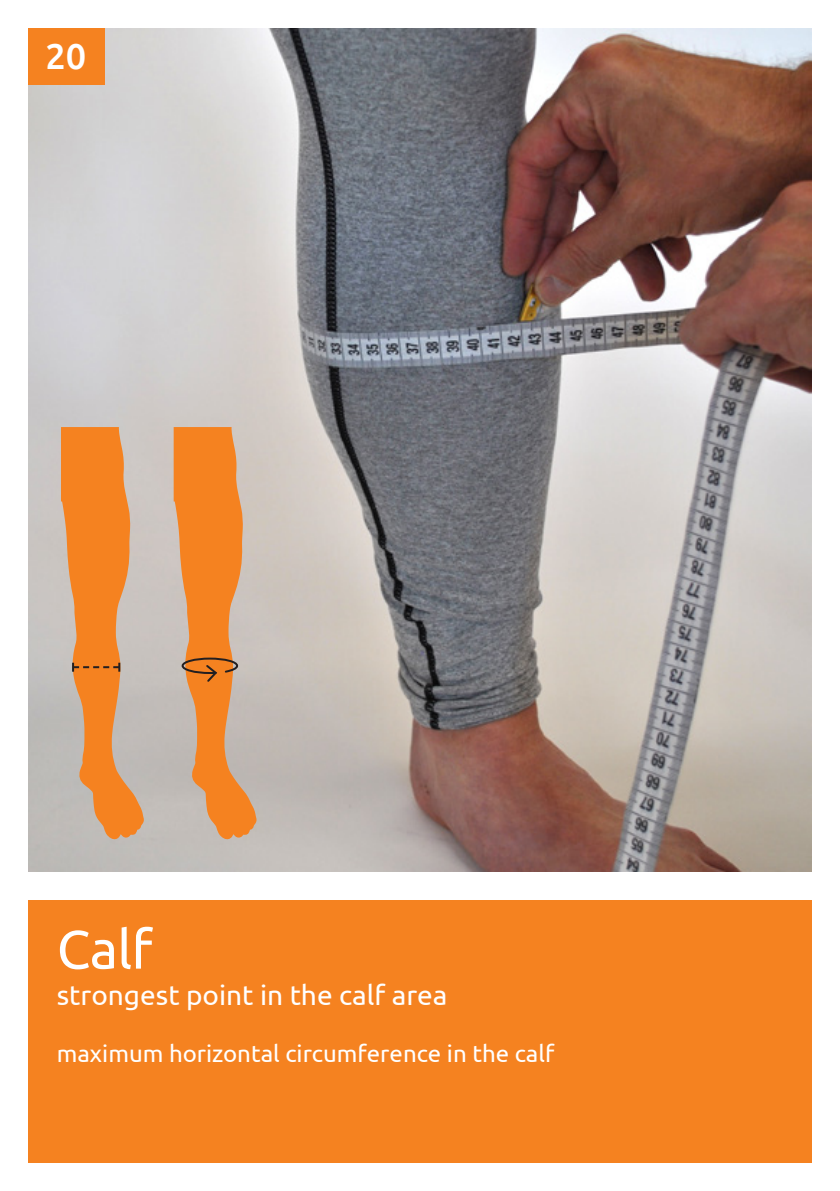
<style>
.page{position:relative;width:840px;height:1191px;background:#fff}
.page>*{position:absolute;margin:0;border:0;box-sizing:border-box;transform-origin:0 0}
.t1{font:54px "Ubuntu";color:#fff}
.t2{font:500 36px "Ubuntu";color:#fff}
.t3{font:28px "Ubuntu";color:#fff}
.t4{font:24px "Ubuntu";color:#fff}
</style>
<div class="page">
<div style="left:28px;top:900px;width:783px;height:262px;background:#f58220"></div>
<img style="left:28px;top:28px;width:783px;height:844px">
<div style="left:28px;top:28px;width:77px;height:57px;background:#f58220"></div>
<svg style="left:173px;top:427px;width:84px;height:412px"></svg>
<svg style="left:61px;top:427px;width:83px;height:412px"></svg>
<h2 class="t2" style="left:45px;top:33px;width:42px">20</h2>
<h1 class="t1" style="left:57px;top:916px;width:97px">Calf</h1>
<p class="t3" style="left:57px;top:977px;width:392px">strongest point in the calf area</p>
<p class="t4" style="left:57px;top:1039px;width:498px">maximum horizontal circumference in the calf</p>
</div>
